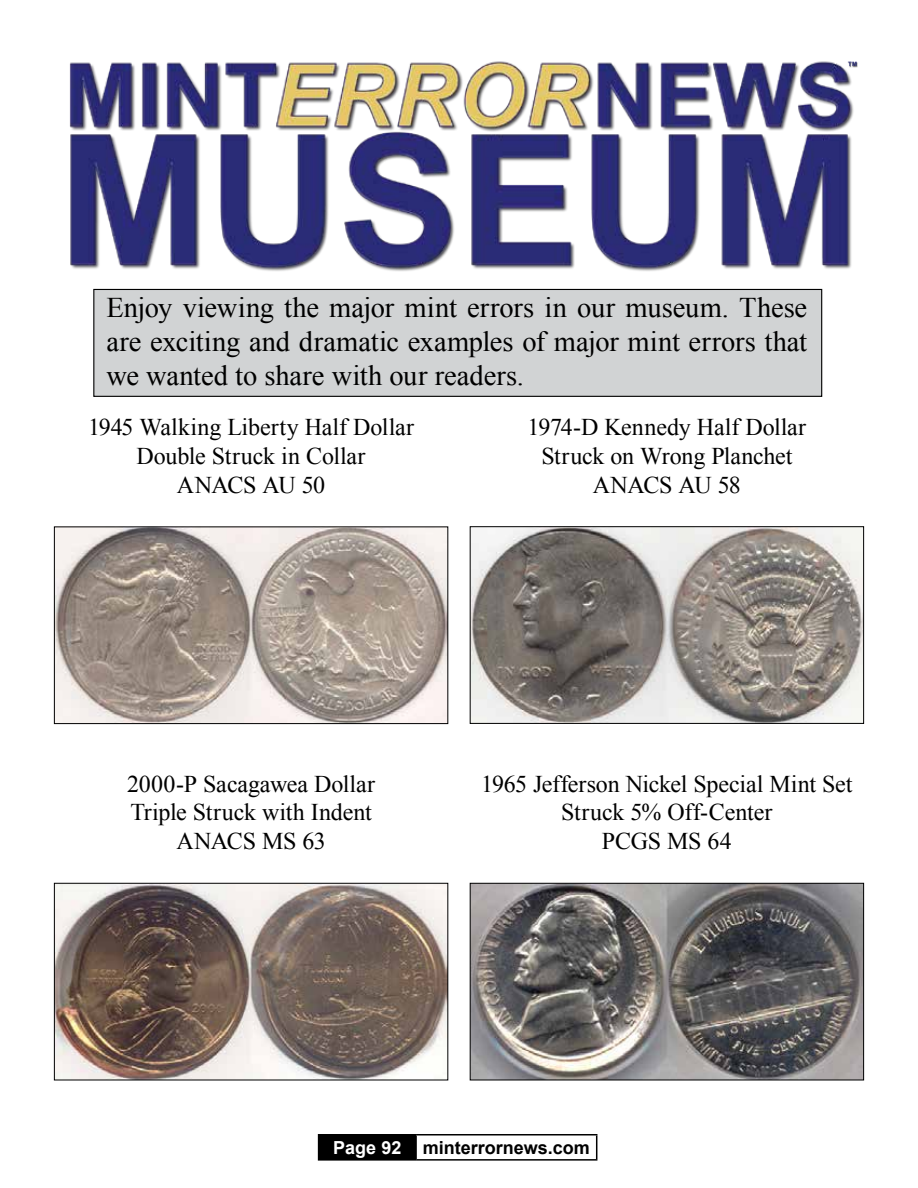
<style>
.page{position:relative;width:918px;height:1188px;background:#fff}
.page>*{position:absolute;margin:0;border:0;box-sizing:border-box;transform-origin:0 0}
.t1{font:28.5px/34.2px "Times New Roman";color:#000;text-align:justify}
.t2{font:24px/28.8px "Times New Roman";letter-spacing:-.005em;color:#000;text-align:center}
.t3{font:700 18px "Arial";color:#000}
.t4{font:700 6px "Arial";color:#292b76}
.s1{color:#fff}
</style>
<div class="page">
<div style="left:319px;top:1135px;width:97px;height:25px;background:#000"></div>
<hr style="left:318px;top:1134px;width:98px;height:2px;background:#000">
<svg style="left:318px;top:1136px;width:1px;height:23px"></svg>
<hr style="left:416px;top:1134px;width:181px;height:2px;background:#000">
<hr style="left:415px;top:1136px;width:2px;height:23px;background:#000">
<svg style="left:596px;top:1136px;width:1px;height:23px"></svg>
<hr style="left:318px;top:1159px;width:98px;height:2px;background:#000">
<hr style="left:416px;top:1159px;width:181px;height:2px;background:#000">
<div style="left:94px;top:289px;width:728px;height:107px;background:#d1d3d4"></div>
<div style="left:93px;top:289px;width:729px;height:108px;border:1px solid #000"></div>
<img style="left:69px;top:61px;width:785px;height:210px">
<img style="left:56px;top:528px;width:390px;height:194px">
<div style="left:54px;top:526px;width:394px;height:198px;border:1px solid #000"></div>
<img style="left:472px;top:528px;width:390px;height:194px">
<div style="left:470px;top:526px;width:394px;height:198px;border:1px solid #000"></div>
<img style="left:56px;top:885px;width:390px;height:193px">
<div style="left:54px;top:883px;width:394px;height:197px;border:1px solid #000"></div>
<img style="left:472px;top:885px;width:390px;height:193px">
<div style="left:470px;top:883px;width:394px;height:197px;border:1px solid #000"></div>
<div style="left:848px;top:62px;width:10px;height:6px;background:#000;opacity:.75"></div>
<p class="t4" style="left:848px;top:60px;width:10px">TM</p>
<p class="t1" style="left:107px;top:290px;width:702px">Enjoy viewing the major mint errors in our museum. These are exciting and dramatic examples of major mint errors that we wanted to share with our readers.</p>
<p class="t2" style="left:88px;top:412px;width:328px">1945 Walking Liberty Half Dollar<br>Double Struck in Collar<br>ANACS AU 50</p>
<p class="t2" style="left:528px;top:412px;width:280px">1974-D Kennedy Half Dollar<br>Struck on Wrong Planchet<br>ANACS AU 58</p>
<p class="t2" style="left:127px;top:769px;width:249px">2000-P Sacagawea Dollar<br>Triple Struck with Indent<br>ANACS MS 63</p>
<p class="t2" style="left:481px;top:769px;width:373px">1965 Jefferson Nickel Special Mint Set<br>Struck 5% Off-Center<br>PCGS MS 64</p>
<p class="t3" style="left:333px;top:1136px;width:258px"><span class="s1">Page 92</span> minterrornews.com</p>
</div>
